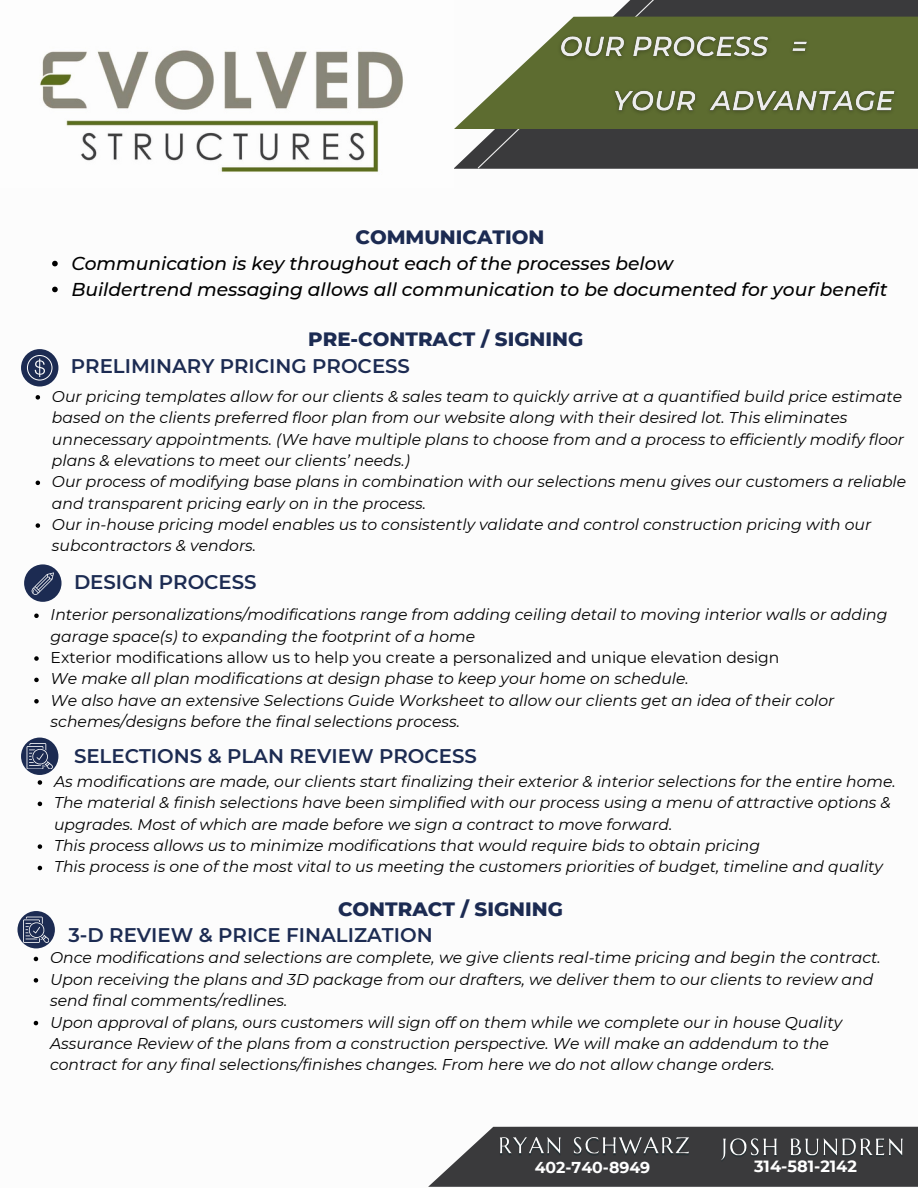
<style>
.page{position:relative;width:918px;height:1188px;background:#fff}
.page>*{position:absolute;margin:0;border:0;box-sizing:border-box;transform-origin:0 0}
.t1{font:600 19.8px "Montserrat";color:#1c2b52}
.t2{font:800 19.8px "Montserrat";color:#1c2b52}
.t3{font:italic 500 18.6px/25.8px "Montserrat";color:#000}
.t4{font:700 16.2px "Montserrat";color:#fff}
.t5{font:700 15.75px "Montserrat";color:#fff}
.t6{font:italic 15.6px/21.3px "Montserrat";color:#000}
.t7{font:15.6px "Montserrat";color:#000}
</style>
<div class="page">
<div style="left:453px;top:0;width:465px;height:169px;background:#3a3a3c"></div>
<svg style="left:477px;top:0;width:280px;height:169px"></svg>
<img style="left:39px;top:0;width:415px;height:172px">
<svg style="left:454px;top:17px;width:464px;height:112px;background:#909a72"></svg>
<img style="left:553px;top:30px;width:350px;height:90px">
<svg style="left:428px;top:1127px;width:490px;height:60px;background:#505051"></svg>
<img style="left:498px;top:1131px;width:194px;height:29px">
<img style="left:720px;top:1132px;width:187px;height:31px">
<svg style="left:36px;top:395px;width:4px;height:5px"></svg>
<svg style="left:36px;top:481px;width:4px;height:4px"></svg>
<svg style="left:36px;top:523px;width:4px;height:5px"></svg>
<div style="left:21px;top:349px;width:37px;height:38px;background:#1c2b52;border-radius:50%"></div>
<svg style="left:27px;top:355px;width:26px;height:26px"></svg>
<div style="left:24px;top:564px;width:38px;height:38px;background:#1c2b52;border-radius:50%"></div>
<svg style="left:32px;top:573px;width:22px;height:22px"></svg>
<svg style="left:34px;top:614px;width:5px;height:4px"></svg>
<svg style="left:34px;top:656px;width:5px;height:5px"></svg>
<svg style="left:34px;top:678px;width:5px;height:4px"></svg>
<svg style="left:34px;top:699px;width:5px;height:5px"></svg>
<div style="left:21px;top:738px;width:37px;height:37px;background:#1c2b52;border-radius:50%"></div>
<svg style="left:27px;top:743px;width:25px;height:26px"></svg>
<svg style="left:52px;top:261px;width:6px;height:5px"></svg>
<svg style="left:52px;top:287px;width:6px;height:5px"></svg>
<svg style="left:38px;top:780px;width:4px;height:5px"></svg>
<svg style="left:38px;top:802px;width:4px;height:4px"></svg>
<svg style="left:38px;top:844px;width:4px;height:5px"></svg>
<svg style="left:38px;top:866px;width:4px;height:4px"></svg>
<svg style="left:17px;top:911px;width:38px;height:37px"></svg>
<svg style="left:23px;top:917px;width:26px;height:25px"></svg>
<svg style="left:34px;top:957px;width:4px;height:4px"></svg>
<svg style="left:34px;top:978px;width:4px;height:5px"></svg>
<svg style="left:34px;top:1021px;width:4px;height:4px"></svg>
<p class="t2" style="left:355px;top:225px;width:191px">COMMUNICATION</p>
<p class="t3" style="left:71px;top:250px;width:818px">Communication is key throughout each of the processes below<br>Buildertrend messaging allows all communication to be documented for your benefit</p>
<p class="t2" style="left:308px;top:326px;width:277px">PRE-CONTRACT / SIGNING</p>
<p class="t1" style="left:71px;top:354px;width:341px">PRELIMINARY PRICING PROCESS</p>
<p class="t6" style="left:52px;top:386px;width:856px">Our pricing templates allow for our clients &amp; sales team to quickly arrive at a quantified build price estimate based on the clients preferred floor plan from our website along with their desired lot. This eliminates unnecessary appointments. (We have multiple plans to choose from and a process to efficiently modify floor plans &amp; elevations to meet our clients’ needs.)<br>Our process of modifying base plans in combination with our selections menu gives our customers a reliable and transparent pricing early on in the process.<br>Our in-house pricing model enables us to consistently validate and control construction pricing with our subcontractors &amp; vendors.</p>
<p class="t1" style="left:74px;top:570px;width:184px">DESIGN PROCESS</p>
<p class="t6" style="left:51px;top:604px;width:838px">Interior personalizations/modifications range from adding ceiling detail to moving interior walls or adding garage space(s) to expanding the footprint of a home</p>
<p class="t7" style="left:51px;top:648px;width:730px">Exterior modifications allow us to help you create a personalized and unique elevation design</p>
<p class="t6" style="left:51px;top:668px;width:785px">We make all plan modifications at design phase to keep your home on schedule.<br>We also have an extensive Selections Guide Worksheet to allow our clients get an idea of their color schemes/designs before the final selections process.</p>
<p class="t1" style="left:74px;top:744px;width:404px">SELECTIONS &amp; PLAN REVIEW PROCESS</p>
<p class="t6" style="left:54px;top:771px;width:843px">As modifications are made, our clients start finalizing their exterior &amp; interior selections for the entire home.<br>The material &amp; finish selections have been simplified with our process using a menu of attractive options &amp; upgrades. Most of which are made before we sign a contract to move forward.<br>This process allows us to minimize modifications that would require bids to obtain pricing<br>This process is one of the most vital to us meeting the customers priorities of budget, timeline and quality</p>
<p class="t2" style="left:338px;top:897px;width:227px">CONTRACT / SIGNING</p>
<p class="t6" style="left:50px;top:947px;width:832px">Once modifications and selections are complete, we give clients real-time pricing and begin the contract.<br>Upon receiving the plans and 3D package from our drafters, we deliver them to our clients to review and send final comments/redlines.<br>Upon approval of plans, ours customers will sign off on them while we complete our in house Quality Assurance Review of the plans from a construction perspective. We will make an addendum to the contract for any final selections/finishes changes. From here we do not allow change orders.</p>
<p class="t1" style="left:68px;top:923px;width:366px">3-D REVIEW &amp; PRICE FINALIZATION</p>
<p class="t5" style="left:535px;top:1158px;width:117px">402-740-8949</p>
<p class="t4" style="left:754px;top:1156px;width:105px">314-581-2142</p>
</div>
